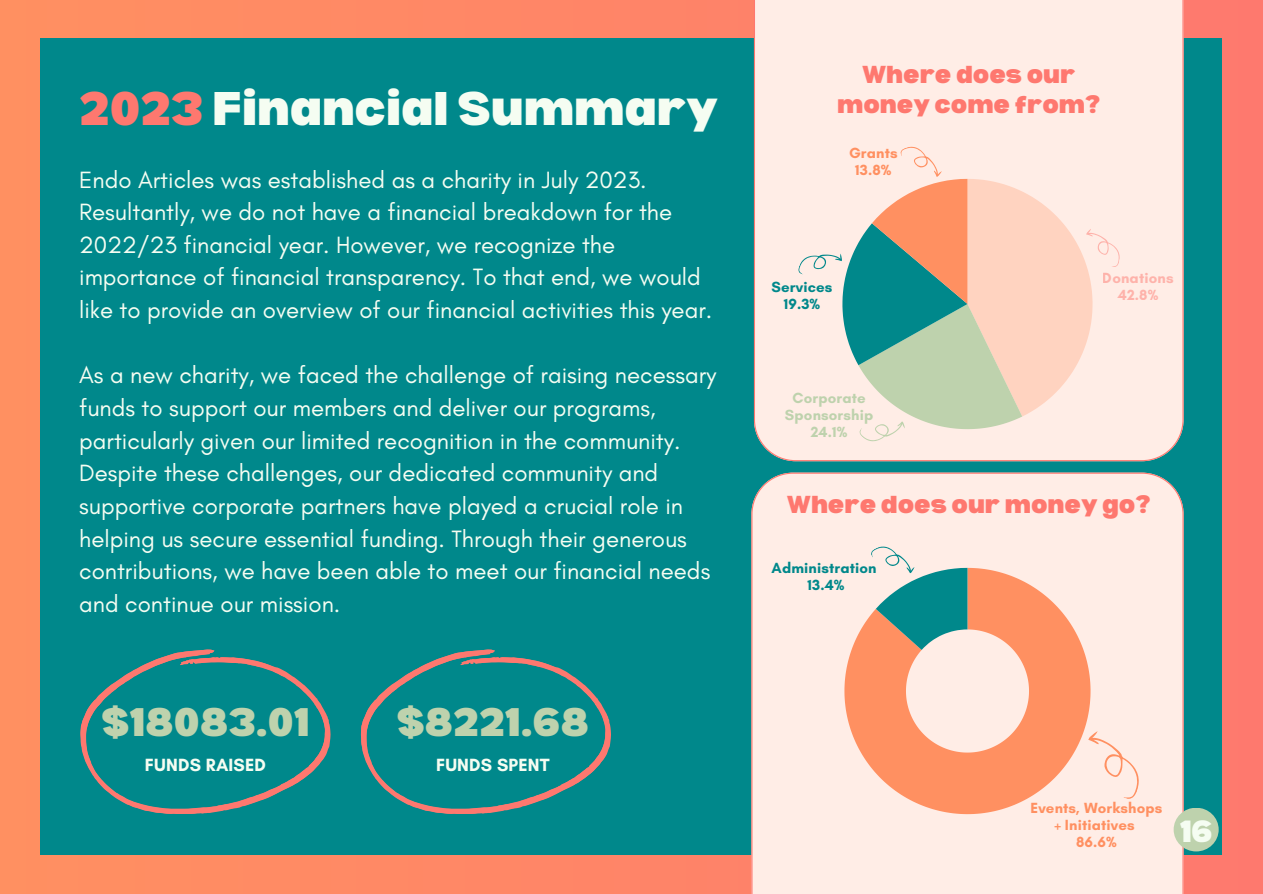
<style>
.page{position:relative;width:1263px;height:894px;background:#fff}
.page>*{position:absolute;margin:0;border:0;box-sizing:border-box;transform-origin:0 0}
.t1{font:900 46.2px "Bernoru";color:#f5fdf2}
.t2{font:900 39px "Bernoru";color:#bed2ad}
.t3{font:900 30px "Bernoru";color:#f5fdf2}
.t4{font:24px/32.7px "Glacial Indifference";color:#f5fdf2}
.t5{font:900 24px/30.3px "Bernoru";color:#fe786f;text-align:center}
.t6{font:700 18px "Glacial Indifference";letter-spacing:.01em;color:#f5fdf2}
.t7{font:700 15px "Glacial Indifference";letter-spacing:.01em;color:#ff9061}
.t8{font:700 15px "Glacial Indifference";letter-spacing:.01em;color:#00888b}
.t9{font:700 15px "Glacial Indifference";letter-spacing:.01em;color:#bed2ad}
.t10{font:700 15px/16.8px "Glacial Indifference";letter-spacing:.01em;color:#fe786f;text-align:center}
.s1{color:#fe786f}
</style>
<div class="page">
<div style="left:0;top:0;width:1263px;height:893px;background:linear-gradient(to bottom,#ff8467,#fd8568)"></div>
<div style="left:40px;top:38px;width:1182px;height:816px;background:#00888b"></div>
<div style="left:751px;top:472px;width:432px;height:421px;background:#ffede6"></div>
<div style="left:754px;top:0;width:429px;height:461px;background:#ffede6"></div>
<svg style="left:844px;top:567px;width:246px;height:246px;background:#ffb799"></svg>
<svg style="left:80px;top:649px;width:251px;height:164px"></svg>
<svg style="left:361px;top:649px;width:250px;height:164px"></svg>
<svg style="left:1074px;top:729px;width:77px;height:72px;background:#ffe5db"></svg>
<svg style="left:797px;top:139px;width:327px;height:315px;background:#dfd4c6"></svg>
<svg style="left:869px;top:536px;width:98px;height:113px"></svg>
<div style="left:1174px;top:807px;width:45px;height:44px;background:#bed2ad;border-radius:50%"></div>
<p class="t1" style="left:79px;top:82px;width:640px"><span class="s1">2023</span> Financial Summary</p>
<p class="t4" style="left:79px;top:163px;width:634px">Endo Articles was established as a charity in July 2023.<br>Resultantly, we do not have a financial breakdown for the 2022/23 financial year. However, we recognize the importance of financial transparency. To that end, we would like to provide an overview of our financial activities this year.</p>
<h3 class="t4" style="left:79px;top:358px;width:639px">As a new charity, we faced the challenge of raising necessary funds to support our members and deliver our programs, particularly given our limited recognition in the community.<br>Despite these challenges, our dedicated community and supportive corporate partners have played a crucial role in helping us secure essential funding. Through their generous contributions, we have been able to meet our financial needs and continue our mission.</h3>
<h4 class="t2" style="left:102px;top:699px;width:209px">$18083.01</h4>
<p class="t6" style="left:145px;top:754px;width:123px">FUNDS RAISED</p>
<p class="t2" style="left:397px;top:699px;width:194px">$8221.68</p>
<p class="t6" style="left:436px;top:754px;width:115px">FUNDS SPENT</p>
<h1 class="t5" style="left:837px;top:58px;width:265px">Where does our money come from?</h1>
<p class="t7" style="left:849px;top:144px;width:50px">Grants</p>
<p class="t7" style="left:855px;top:160px;width:38px">13.8%</p>
<p class="t8" style="left:772px;top:277px;width:62px">Services</p>
<h2 class="t8" style="left:784px;top:294px;width:38px">19.3%</h2>
<p class="t9" style="left:792px;top:389px;width:75px">Corporate</p>
<p class="t9" style="left:785px;top:406px;width:90px">Sponsorship</p>
<p class="t9" style="left:811px;top:422px;width:38px">24.1%</p>
<p class="t10" style="left:1103px;top:269px;width:72px">Donations<br>42.8%</p>
<h4 class="t5" style="left:787px;top:488px;width:365px">Where does our money go?</h4>
<p class="t8" style="left:772px;top:559px;width:107px">Administration</p>
<p class="t8" style="left:807px;top:576px;width:39px">13.4%</p>
<p class="t7" style="left:1030px;top:798px;width:133px">Events, Workshops</p>
<p class="t7" style="left:1054px;top:815px;width:82px">+ Initiatives</p>
<p class="t7" style="left:1076px;top:832px;width:42px">86.6%</p>
<h5 class="t3" style="left:1180px;top:814px;width:34px">16</h5>
</div>
